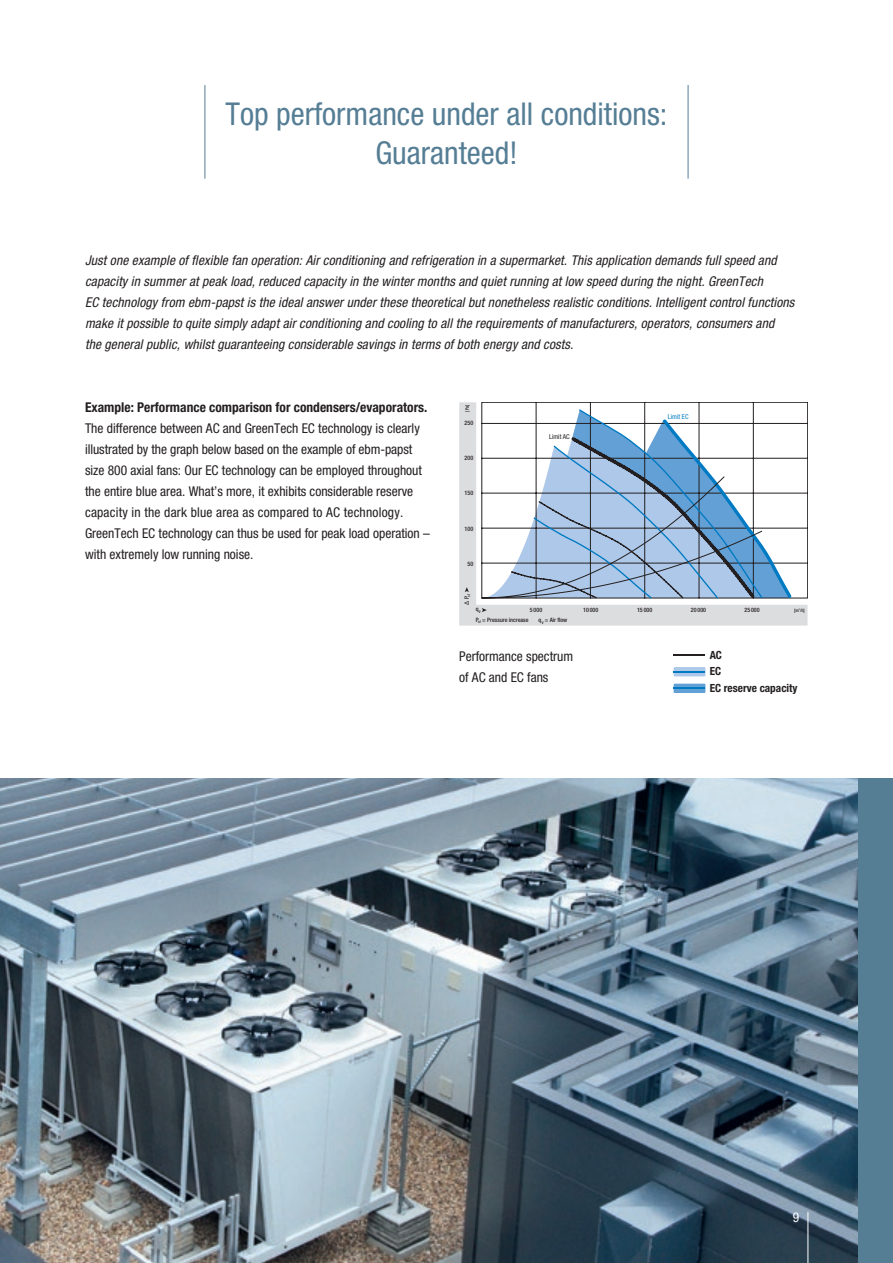
<style>
.page{position:relative;width:893px;height:1263px;background:#fff}
.page>*{position:absolute;margin:0;border:0;box-sizing:border-box;transform-origin:0 0}
.t1{font:condensed 31.5px/39px "Helvetica Neue LT Pro";color:#557e95;text-align:center}
.t2{font:italic condensed 13.5px/21px "Helvetica Neue LT Pro";letter-spacing:.01em;color:#231f20}
.t3{font:condensed 13.5px/21px "Helvetica Neue LT Pro";color:#231f20}
.t4{font:700 condensed 13.5px "Helvetica Neue LT Pro";color:#231f20}
.t5{font:condensed 13.5px "Helvetica Neue LT Pro";color:#fff}
.t6{font:700 condensed 11.25px/16.5px "Helvetica Neue LT Pro";color:#231f20}
.t7{font:condensed 6.75px "Helvetica Neue LT Pro";color:#007ac2}
.t8{font:condensed 6.75px "Helvetica Neue LT Pro";color:#231f20}
.t9{font:500 condensed 6px "Helvetica Neue LT Pro";color:#231f20}
.t10{font:500 condensed 4.65px "Helvetica Neue LT Pro";color:#231f20}
</style>
<div class="page">
<img style="left:0;top:778px;width:859px;height:485px">
<hr style="left:807px;top:1212px;width:1px;height:51px;background:#fff">
<hr style="left:204px;top:85px;width:1px;height:94px;background:#557e95">
<hr style="left:688px;top:85px;width:1px;height:94px;background:#557e95">
<div style="left:674px;top:667px;width:31px;height:9px;background:#adc8e8"></div>
<svg style="left:674px;top:654px;width:31px;height:2px"></svg>
<svg style="left:674px;top:671px;width:31px;height:2px"></svg>
<div style="left:674px;top:684px;width:31px;height:9px;background:#62a0d6"></div>
<svg style="left:674px;top:687px;width:31px;height:2px"></svg>
<svg style="left:459px;top:402px;width:349px;height:224px"></svg>
<svg style="left:482px;top:608px;width:5px;height:4px"></svg>
<svg style="left:465px;top:587px;width:4px;height:5px"></svg>
<div style="left:859px;top:778px;width:34px;height:485px;background:#557e95"></div>
<h1 class="t1" style="left:226px;top:94px;width:443px">Top performance under all conditions:<br>Guaranteed!</h1>
<p class="t2" style="left:85px;top:250px;width:711px">Just one example of flexible fan operation: Air conditioning and refrigeration in a supermarket. This application demands full speed and capacity in summer at peak load, reduced capacity in the winter months and quiet running at low speed during the night. GreenTech<br>EC technology from ebm-papst is the ideal answer under these theoretical but nonetheless realistic conditions. Intelligent control functions make it possible to quite simply adapt air conditioning and cooling to all the requirements of manufacturers, operators, consumers and<br>the general public, whilst guaranteeing considerable savings in terms of both energy and costs.</p>
<p class="t4" style="left:85px;top:399px;width:344px">Example: Performance comparison for condensers/evaporators.</p>
<p class="t3" style="left:85px;top:417px;width:346px">The difference between AC and GreenTech EC technology is clearly illustrated by the graph below based on the example of ebm-papst size 800 axial fans: Our EC technology can be employed throughout the entire blue area. What’s more, it exhibits considerable reserve capacity in the dark blue area as compared to AC technology.<br>GreenTech EC technology can thus be used for peak load operation – with extremely low running noise.</p>
<p class="t10" style="left:464px;top:412px;width:8px;rotate:-90deg">[Pa]</p>
<p class="t9" style="left:465px;top:419px;width:10px">250</p>
<p class="t9" style="left:465px;top:455px;width:10px">200</p>
<p class="t9" style="left:465px;top:489px;width:10px">150</p>
<p class="t9" style="left:465px;top:525px;width:10px">100</p>
<p class="t9" style="left:467px;top:560px;width:7px">50</p>
<p class="t9" style="left:463px;top:605px;width:12px;rotate:-90deg">∆ P<sub>sf</sub></p>
<p class="t8" style="left:549px;top:433px;width:22px">Limit AC</p>
<p class="t7" style="left:668px;top:413px;width:22px">Limit EC</p>
<p class="t9" style="left:476px;top:605px;width:6px">q<sub>V</sub></p>
<p class="t3" style="left:459px;top:645px;width:115px">Performance spectrum of AC and EC fans</p>
<p class="t9" style="left:530px;top:606px;width:14px">5 000</p>
<p class="t9" style="left:583px;top:606px;width:17px">10 000</p>
<p class="t9" style="left:637px;top:606px;width:17px">15 000</p>
<p class="t9" style="left:691px;top:606px;width:17px">20 000</p>
<p class="t9" style="left:744px;top:606px;width:17px">25 000</p>
<p class="t10" style="left:794px;top:608px;width:12px">[m<sup>3</sup>/h]</p>
<p class="t9" style="left:476px;top:616px;width:54px">P<sub>sf</sub> = Pressure increase</p>
<p class="t9" style="left:538px;top:616px;width:30px">q<sub>V</sub> = Air flow</p>
<p class="t6" style="left:710px;top:646px;width:89px">AC<br>EC<br>EC reserve capacity</p>
<p class="t5" style="left:793px;top:1209px;width:8px">9</p>
</div>
